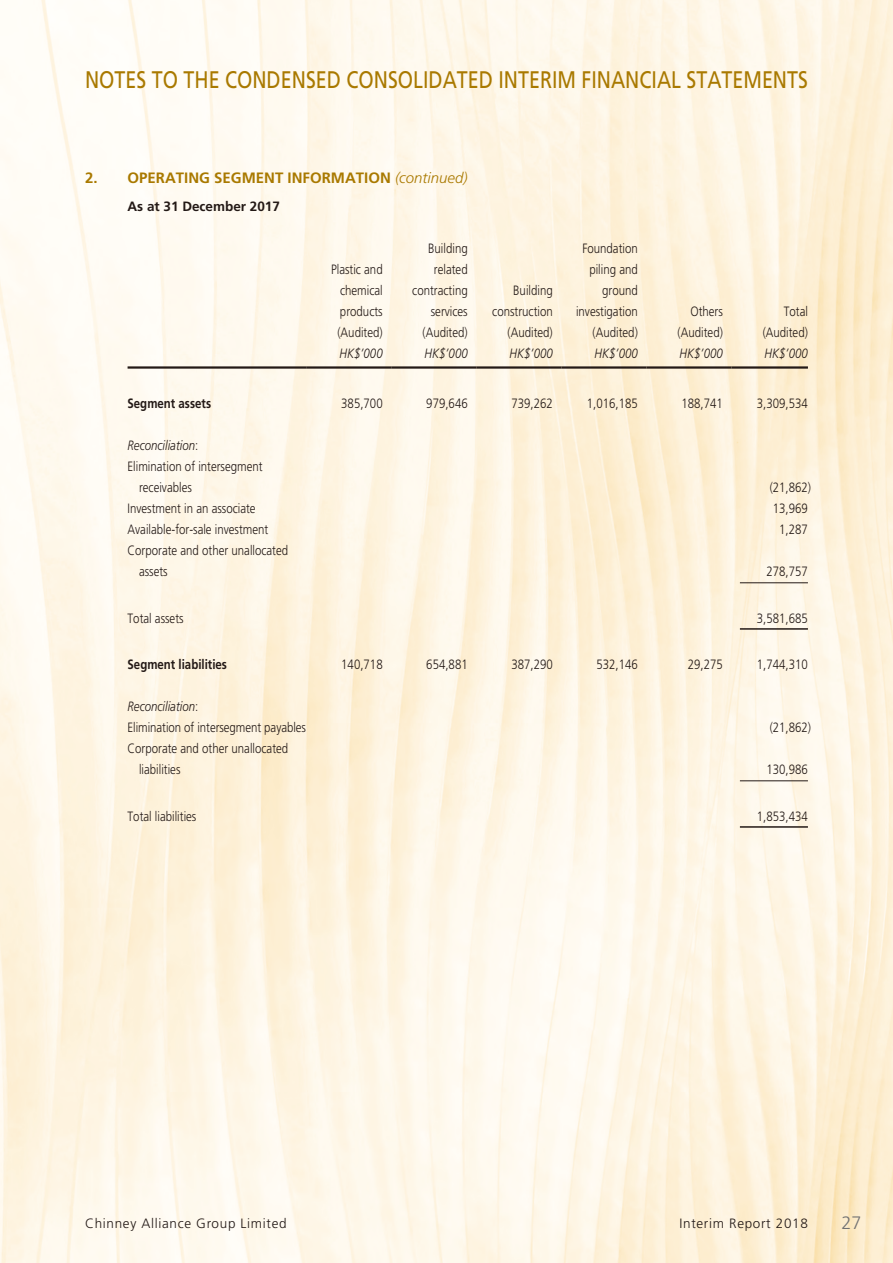
<style>
.page{position:relative;width:893px;height:1263px;background:#fff}
.page>*{position:absolute;margin:0;border:0;box-sizing:border-box;transform-origin:0 0}
.t1{font:24px "Frutiger LT Std";color:#a97900;scale:.82 1}
.t2{font:300 18px "Frutiger LT Std";color:#727272}
.t3{font:700 15px "Frutiger LT Std";color:#a97900}
.t4{font:300 13.5px/21px "Frutiger LT Std";color:#231916;text-align:right;scale:.85 1}
.t5{font:italic 300 13.5px "Frutiger LT Std";color:#231916;scale:.85 1}
.t6{font:300 13.5px "Frutiger LT Std";letter-spacing:.05em;color:#231916}
.t7{font:700 13.5px "Frutiger LT Std";color:#231916;scale:.85 1}
.t8{font:700 13.5px "Frutiger LT Std";color:#231916}
.s1{font-weight:300;font-style:italic}
.s2{font-style:normal}
.s3{font-style:italic}
</style>
<div class="page">
<img style="left:0;top:0;width:893px;height:1263px">
<hr style="left:128px;top:366px;width:178px;height:3px;background:#231916">
<hr style="left:306px;top:366px;width:85px;height:3px;background:#231916">
<hr style="left:391px;top:366px;width:85px;height:3px;background:#231916">
<hr style="left:476px;top:366px;width:85px;height:3px;background:#231916">
<hr style="left:561px;top:366px;width:85px;height:3px;background:#231916">
<hr style="left:646px;top:366px;width:85px;height:3px;background:#231916">
<hr style="left:731px;top:366px;width:77px;height:3px;background:#231916">
<hr style="left:740px;top:582px;width:68px;height:1px;background:#231916">
<hr style="left:740px;top:628px;width:68px;height:2px;background:#231916">
<hr style="left:740px;top:780px;width:68px;height:1px;background:#231916">
<hr style="left:740px;top:826px;width:68px;height:2px;background:#231916">
<h1 class="t1" style="left:85px;top:66px;width:883px">NOTES TO THE CONDENSED CONSOLIDATED INTERIM FINANCIAL STATEMENTS</h1>
<p class="t3" style="left:85px;top:169px;width:384px">2. OPERATING SEGMENT INFORMATION <span class="s1">(continued)</span></p>
<p class="t8" style="left:128px;top:198px;width:154px">As at 31 December 2017</p>
<p class="t4" style="left:340px;top:259px;width:52px;text-align:justify;text-indent:-9px">Plastic and chemical products</p>
<p class="t4" style="left:412px;top:238px;width:67px">Building related contracting services</p>
<p class="t4" style="left:492px;top:280px;width:73px">Building construction</p>
<p class="t4" style="left:576px;top:238px;width:74px">Foundation piling and ground investigation</p>
<p class="t4" style="left:690px;top:301px;width:40px">Others</p>
<p class="t4" style="left:784px;top:301px;width:30px">Total</p>
<p class="t4" style="left:337px;top:322px;width:55px">(Audited)</p>
<p class="t4" style="left:422px;top:322px;width:55px">(Audited)</p>
<p class="t4" style="left:507px;top:322px;width:55px">(Audited)</p>
<p class="t4" style="left:593px;top:322px;width:55px">(Audited)</p>
<p class="t4" style="left:678px;top:322px;width:55px">(Audited)</p>
<p class="t4" style="left:763px;top:322px;width:55px">(Audited)</p>
<p class="t5" style="left:339px;top:345px;width:53px">HK$’000</p>
<p class="t5" style="left:424px;top:345px;width:53px">HK$’000</p>
<p class="t5" style="left:509px;top:345px;width:53px">HK$’000</p>
<p class="t5" style="left:594px;top:345px;width:53px">HK$’000</p>
<p class="t5" style="left:679px;top:345px;width:53px">HK$’000</p>
<p class="t5" style="left:765px;top:345px;width:53px">HK$’000</p>
<p class="t7" style="left:128px;top:396px;width:100px">Segment assets</p>
<p class="t4" style="left:341px;top:393px;width:50px">385,700</p>
<p class="t4" style="left:426px;top:393px;width:50px">979,646</p>
<p class="t4" style="left:511px;top:393px;width:50px">739,262</p>
<p class="t4" style="left:587px;top:393px;width:62px">1,016,185</p>
<p class="t4" style="left:681px;top:393px;width:50px">188,741</p>
<p class="t4" style="left:757px;top:393px;width:62px">3,309,534</p>
<p class="t5" style="left:128px;top:438px;width:85px">Reconciliation<span class="s2">:</span></p>
<p class="t4" style="left:128px;top:456px;width:161px">Elimination of intersegment</p>
<p class="t4" style="left:139px;top:477px;width:64px">receivables</p>
<p class="t4" style="left:770px;top:477px;width:50px">(21,862)</p>
<p class="t4" style="left:128px;top:498px;width:152px">Investment in an associate</p>
<p class="t4" style="left:773px;top:498px;width:43px">13,969</p>
<p class="t4" style="left:128px;top:519px;width:167px">Available-for-sale investment</p>
<p class="t4" style="left:779px;top:519px;width:35px">1,287</p>
<p class="t4" style="left:139px;top:540px;width:177px;text-align:left;text-indent:-11px">Corporate and other unallocated assets</p>
<p class="t4" style="left:766px;top:561px;width:50px">278,757</p>
<p class="t4" style="left:128px;top:608px;width:68px">Total assets</p>
<p class="t4" style="left:757px;top:608px;width:62px">3,581,685</p>
<p class="t7" style="left:128px;top:657px;width:119px">Segment liabilities</p>
<p class="t4" style="left:341px;top:654px;width:50px">140,718</p>
<p class="t4" style="left:426px;top:654px;width:50px">654,881</p>
<p class="t4" style="left:511px;top:654px;width:50px">387,290</p>
<p class="t4" style="left:596px;top:654px;width:50px">532,146</p>
<p class="t4" style="left:688px;top:654px;width:43px">29,275</p>
<p class="t4" style="left:757px;top:654px;width:62px">1,744,310</p>
<p class="t4" style="left:128px;top:696px;width:211px;text-align:left"><span class="s3">Reconciliation</span>:<br>Elimination of intersegment payables</p>
<p class="t4" style="left:770px;top:717px;width:50px">(21,862)</p>
<p class="t4" style="left:139px;top:738px;width:177px;text-align:left;text-indent:-11px">Corporate and other unallocated liabilities</p>
<p class="t4" style="left:766px;top:759px;width:50px">130,986</p>
<p class="t4" style="left:128px;top:806px;width:82px">Total liabilities</p>
<p class="t4" style="left:757px;top:806px;width:62px">1,853,434</p>
<p class="t6" style="left:85px;top:1216px;width:203px">Chinney Alliance Group Limited</p>
<p class="t6" style="left:679px;top:1216px;width:130px">Interim Report 2018</p>
<h2 class="t2" style="left:841px;top:1212px;width:22px">27</h2>
</div>
